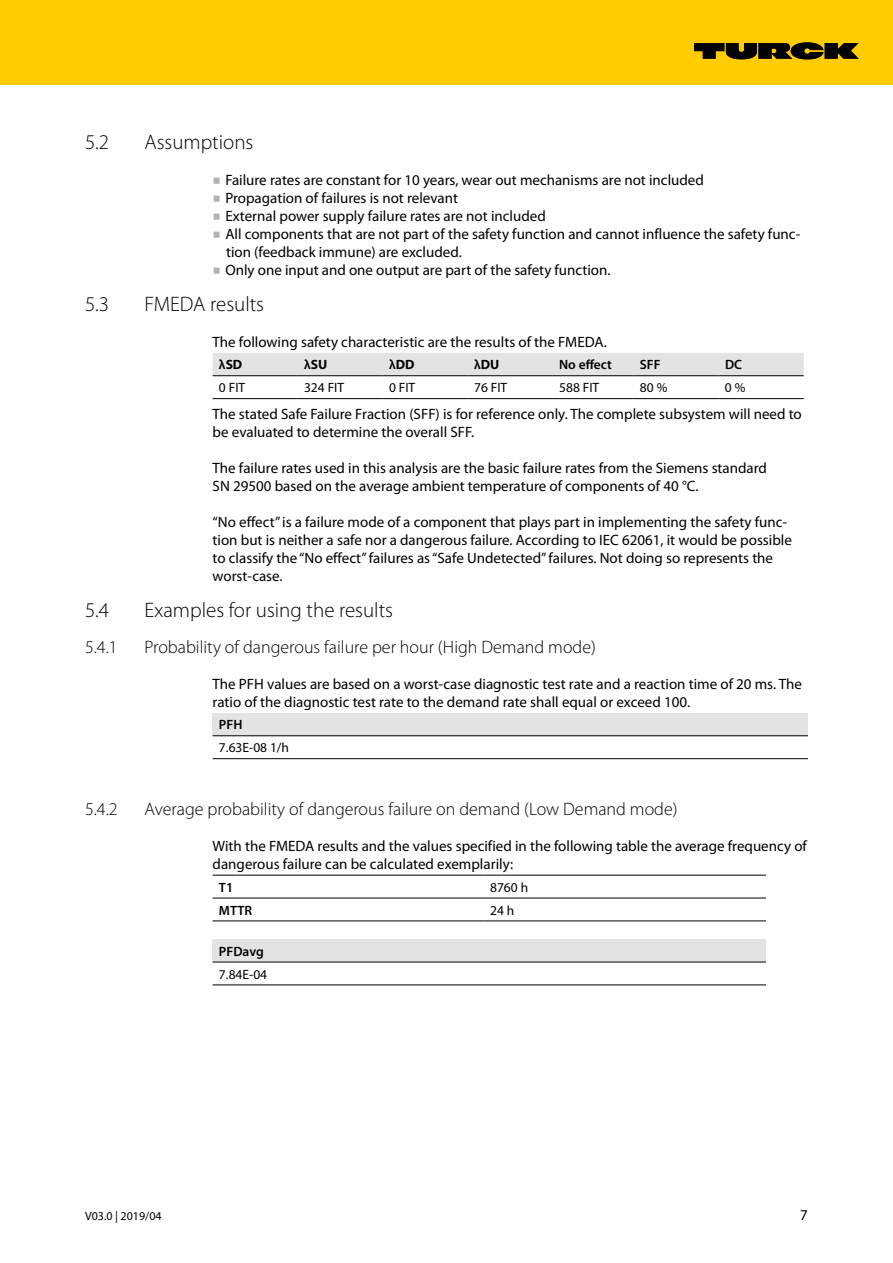
<style>
.page{position:relative;width:893px;height:1263px;background:#fff}
.page>*{position:absolute;margin:0;border:0;box-sizing:border-box;transform-origin:0 0}
.t1{font:300 21px "Myriad Pro";color:#000}
.t2{font:300 18px "Myriad Pro";color:#000}
.t3{font:15px/18px "Myriad Pro";color:#000}
.t4{font:13.5px "Myriad Pro";color:#000}
.t5{font:600 13.5px "Myriad Pro";color:#000}
.t6{font:700 13.5px "Myriad Pro";color:#000}
.t7{font:12px "Myriad Pro";color:#000}
.s1{font-family:"Minion Pro";font-weight:700;font-size:21px;color:#b1b2b3}
.s2{font-weight:600}
</style>
<div class="page">
<div style="left:0;top:0;width:893px;height:85px;background:#fc0"></div>
<svg style="left:694px;top:43px;width:164px;height:16px"></svg>
<div style="left:213px;top:353px;width:591px;height:22px;background:#e3e3e3"></div>
<hr style="left:213px;top:398px;width:85px;height:1px;background:#000">
<hr style="left:298px;top:398px;width:85px;height:1px;background:#000">
<hr style="left:383px;top:398px;width:85px;height:1px;background:#000">
<hr style="left:468px;top:398px;width:85px;height:1px;background:#000">
<hr style="left:553px;top:398px;width:81px;height:1px;background:#000">
<hr style="left:634px;top:398px;width:85px;height:1px;background:#000">
<hr style="left:719px;top:398px;width:85px;height:1px;background:#000">
<hr style="left:213px;top:375px;width:85px;height:1px;background:#000">
<hr style="left:298px;top:375px;width:85px;height:1px;background:#000">
<hr style="left:383px;top:375px;width:85px;height:1px;background:#000">
<hr style="left:468px;top:375px;width:85px;height:1px;background:#000">
<hr style="left:553px;top:375px;width:81px;height:1px;background:#000">
<hr style="left:634px;top:375px;width:85px;height:1px;background:#000">
<hr style="left:719px;top:375px;width:85px;height:1px;background:#000">
<div style="left:213px;top:713px;width:595px;height:23px;background:#e3e3e3"></div>
<hr style="left:213px;top:758px;width:595px;height:1px;background:#000">
<hr style="left:213px;top:735px;width:595px;height:1px;background:#000">
<hr style="left:213px;top:921px;width:271px;height:1px;background:#000">
<hr style="left:484px;top:921px;width:282px;height:1px;background:#000">
<hr style="left:213px;top:875px;width:271px;height:1px;background:#000">
<hr style="left:484px;top:875px;width:282px;height:1px;background:#000">
<hr style="left:213px;top:898px;width:271px;height:1px;background:#000">
<hr style="left:484px;top:898px;width:282px;height:1px;background:#000">
<div style="left:213px;top:939px;width:553px;height:23px;background:#e3e3e3"></div>
<hr style="left:213px;top:985px;width:553px;height:1px;background:#000">
<hr style="left:213px;top:962px;width:553px;height:1px;background:#000">
<h1 class="t1" style="left:85px;top:129px;width:26px">5.2</h1>
<h1 class="t1" style="left:145px;top:129px;width:110px">Assumptions</h1>
<p class="t3" style="left:213px;top:171px;width:493px"><span class="s1">■</span> Failure rates are constant for 10 years, wear out mechanisms are not included</p>
<p class="t3" style="left:213px;top:189px;width:247px"><span class="s1">■</span> Propagation of failures is not relevant</p>
<p class="t3" style="left:213px;top:207px;width:335px"><span class="s1">■</span> External power supply failure rates are not included</p>
<p class="t3" style="left:226px;top:225px;width:576px;text-indent:-13px"><span class="s1">■</span> All components that are not part of the safety function and cannot influence the safety func&shy;tion (feedback immune) are excluded.</p>
<p class="t3" style="left:213px;top:261px;width:400px"><span class="s1">■</span> Only one input and one output are part of the safety function.</p>
<h1 class="t1" style="left:85px;top:291px;width:26px">5.3</h1>
<h1 class="t1" style="left:145px;top:291px;width:121px">FMEDA results</h1>
<p class="t3" style="left:213px;top:333px;width:396px">The following safety characteristic are the results of the FMEDA.</p>
<p class="t6" style="left:219px;top:356px;width:25px"><span class="s2">λ</span>SD</p>
<p class="t6" style="left:304px;top:356px;width:25px"><span class="s2">λ</span>SU</p>
<p class="t6" style="left:389px;top:356px;width:27px"><span class="s2">λ</span>DD</p>
<p class="t6" style="left:474px;top:356px;width:27px"><span class="s2">λ</span>DU</p>
<p class="t5" style="left:559px;top:356px;width:54px">No effect</p>
<p class="t5" style="left:640px;top:356px;width:22px">SFF</p>
<p class="t5" style="left:725px;top:356px;width:19px">DC</p>
<p class="t4" style="left:219px;top:379px;width:28px">0 FIT</p>
<p class="t4" style="left:304px;top:379px;width:42px">324 FIT</p>
<p class="t4" style="left:389px;top:379px;width:28px">0 FIT</p>
<p class="t4" style="left:474px;top:379px;width:35px">76 FIT</p>
<p class="t4" style="left:559px;top:379px;width:42px">588 FIT</p>
<p class="t4" style="left:640px;top:379px;width:29px">80 %</p>
<p class="t4" style="left:725px;top:379px;width:22px">0 %</p>
<p class="t3" style="left:213px;top:405px;width:591px">The stated Safe Failure Fraction (SFF) is for reference only. The complete subsystem will need to be evaluated to determine the overall SFF.</p>
<p class="t3" style="left:213px;top:459px;width:556px">The failure rates used in this analysis are the basic failure rates from the Siemens standard<br>SN 29500 based on the average ambient temperature of components of 40 °C.</p>
<p class="t3" style="left:213px;top:513px;width:581px">“No effect” is a failure mode of a component that plays part in implementing the safety func&shy;tion but is neither a safe nor a dangerous failure. According to IEC 62061, it would be possible to classify the “No effect” failures as “Safe Undetected” failures. Not doing so represents the worst-case.</p>
<h1 class="t1" style="left:85px;top:597px;width:26px">5.4</h1>
<h1 class="t1" style="left:145px;top:597px;width:250px">Examples for using the results</h1>
<p class="t2" style="left:85px;top:636px;width:34px">5.4.1</p>
<p class="t2" style="left:145px;top:636px;width:453px">Probability of dangerous failure per hour (High Demand mode)</p>
<p class="t3" style="left:213px;top:675px;width:591px">The PFH values are based on a worst-case diagnostic test rate and a reaction time of 20 ms. The ratio of the diagnostic test rate to the demand rate shall equal or exceed 100.</p>
<p class="t5" style="left:219px;top:716px;width:25px">PFH</p>
<p class="t4" style="left:219px;top:739px;width:72px">7.63E-08 1/h</p>
<p class="t2" style="left:85px;top:798px;width:34px">5.4.2</p>
<p class="t2" style="left:145px;top:798px;width:534px">Average probability of dangerous failure on demand (Low Demand mode)</p>
<p class="t3" style="left:213px;top:837px;width:596px">With the FMEDA results and the values specified in the following table the average frequency of dangerous failure can be calculated exemplarily:</p>
<p class="t5" style="left:219px;top:878px;width:16px">T1</p>
<p class="t4" style="left:490px;top:879px;width:40px">8760 h</p>
<p class="t5" style="left:219px;top:901px;width:35px">MTTR</p>
<p class="t4" style="left:490px;top:902px;width:26px">24 h</p>
<p class="t5" style="left:219px;top:942px;width:46px">PFDavg</p>
<p class="t4" style="left:219px;top:966px;width:50px">7.84E-04</p>
<p class="t7" style="left:85px;top:1209px;width:78px">V03.0 | 2019/04</p>
<p class="t3" style="left:800px;top:1206px;width:9px">7</p>
</div>
